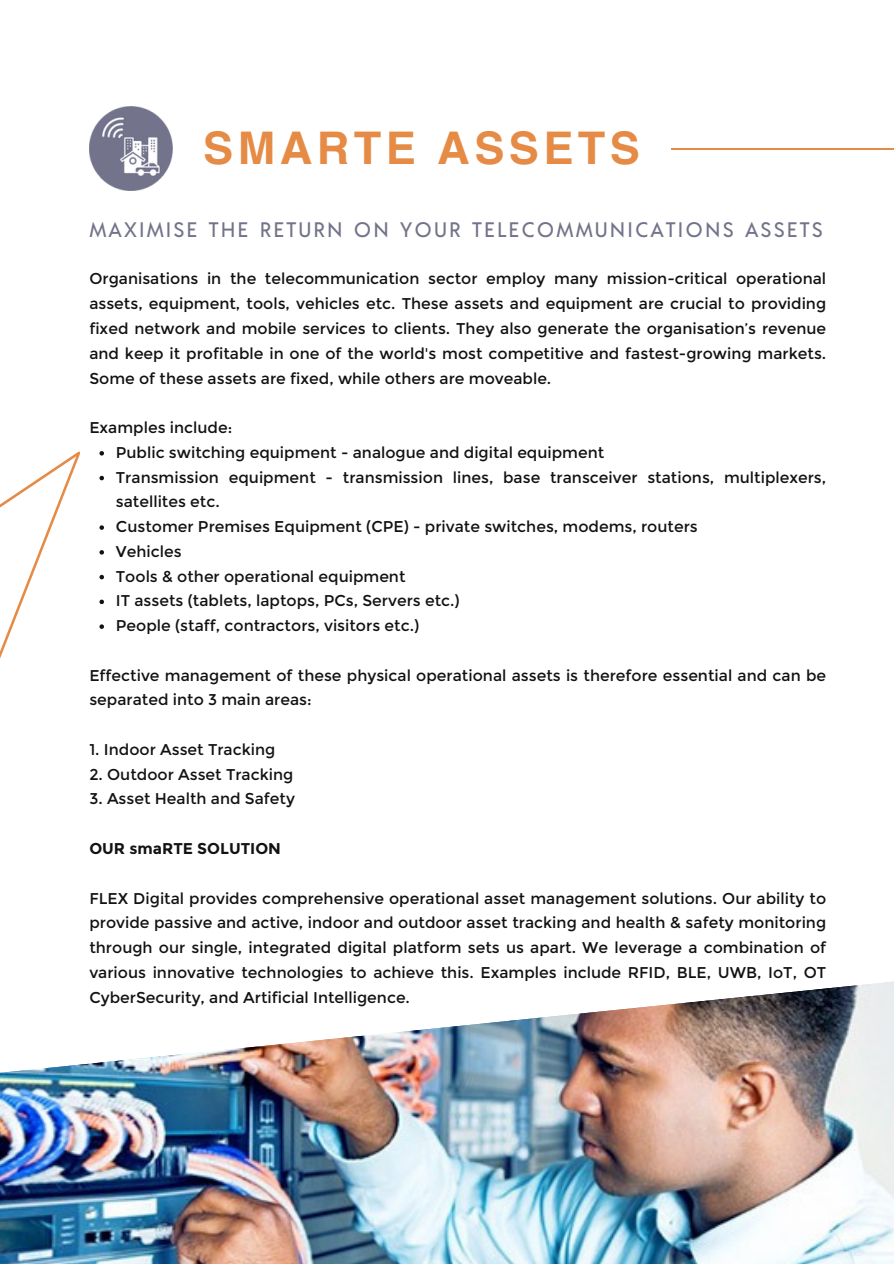
<style>
.page{position:relative;width:894px;height:1264px;background:#fff}
.page>*{position:absolute;margin:0;border:0;box-sizing:border-box;transform-origin:0 0}
.t1{font:700 45px "Helvetica";letter-spacing:.1em;color:#e58b45}
.t2{font:500 21px "Acre";letter-spacing:.1em;color:#73738a}
.t3{font:15.6px/24.8px "Montserrat";color:#121212;text-align:justify}
.t4{font:700 15.6px "Montserrat";color:#121212}
</style>
<div class="page">
<hr style="left:670px;top:148px;width:223px;height:1px;background:#e58b45">
<svg style="left:0;top:451px;width:103px;height:208px"></svg>
<img style="left:0;top:1077px;width:893px;height:186px">
<img style="left:0;top:981px;width:893px;height:96px">
<svg style="left:99px;top:451px;width:5px;height:4px"></svg>
<svg style="left:99px;top:476px;width:5px;height:4px"></svg>
<svg style="left:99px;top:525px;width:5px;height:5px"></svg>
<svg style="left:99px;top:550px;width:5px;height:4px"></svg>
<svg style="left:99px;top:575px;width:5px;height:4px"></svg>
<svg style="left:99px;top:599px;width:5px;height:5px"></svg>
<svg style="left:99px;top:624px;width:5px;height:5px"></svg>
<img style="left:89px;top:107px;width:84px;height:83px">
<p class="t1" style="left:203px;top:129px;width:438px">SMARTE ASSETS</p>
<p class="t2" style="left:89px;top:216px;width:734px">MAXIMISE THE RETURN ON YOUR TELECOMMUNICATIONS ASSETS</p>
<p class="t3" style="left:89px;top:266px;width:738px">Organisations in the telecommunication sector employ many mission-critical operational assets, equipment, tools, vehicles etc. These assets and equipment are crucial to providing fixed network and mobile services to clients. They also generate the organisation’s revenue and keep it profitable in one of the world's most competitive and fastest-growing markets.<br>Some of these assets are fixed, while others are moveable.</p>
<h1 class="t3" style="left:89px;top:415px;width:144px">Examples include:</h1>
<p class="t3" style="left:116px;top:440px;width:490px">Public switching equipment - analogue and digital equipment</p>
<h2 class="t3" style="left:116px;top:464px;width:711px">Transmission equipment - transmission lines, base transceiver stations, multiplexers, satellites etc.</h2>
<p class="t3" style="left:116px;top:514px;width:583px">Customer Premises Equipment (CPE) - private switches, modems, routers</p>
<p class="t3" style="left:116px;top:539px;width:67px">Vehicles</p>
<p class="t3" style="left:116px;top:563px;width:291px">Tools &amp; other operational equipment</p>
<p class="t3" style="left:116px;top:588px;width:345px">IT assets (tablets, laptops, PCs, Servers etc.)</p>
<p class="t3" style="left:116px;top:613px;width:305px">People (staff, contractors, visitors etc.)</p>
<p class="t3" style="left:89px;top:662px;width:738px">Effective management of these physical operational assets is therefore essential and can be separated into 3 main areas:</p>
<p class="t3" style="left:89px;top:737px;width:187px">1. Indoor Asset Tracking</p>
<p class="t3" style="left:89px;top:761px;width:205px">2. Outdoor Asset Tracking</p>
<p class="t3" style="left:89px;top:786px;width:207px">3. Asset Health and Safety</p>
<p class="t4" style="left:89px;top:838px;width:193px">OUR smaRTE SOLUTION</p>
<p class="t3" style="left:89px;top:885px;width:738px">FLEX Digital provides comprehensive operational asset management solutions. Our ability to provide passive and active, indoor and outdoor asset tracking and health &amp; safety monitoring through our single, integrated digital platform sets us apart. We leverage a combination of various innovative technologies to achieve this. Examples include RFID, BLE, UWB, IoT, OT CyberSecurity, and Artificial Intelligence.</p>
</div>
